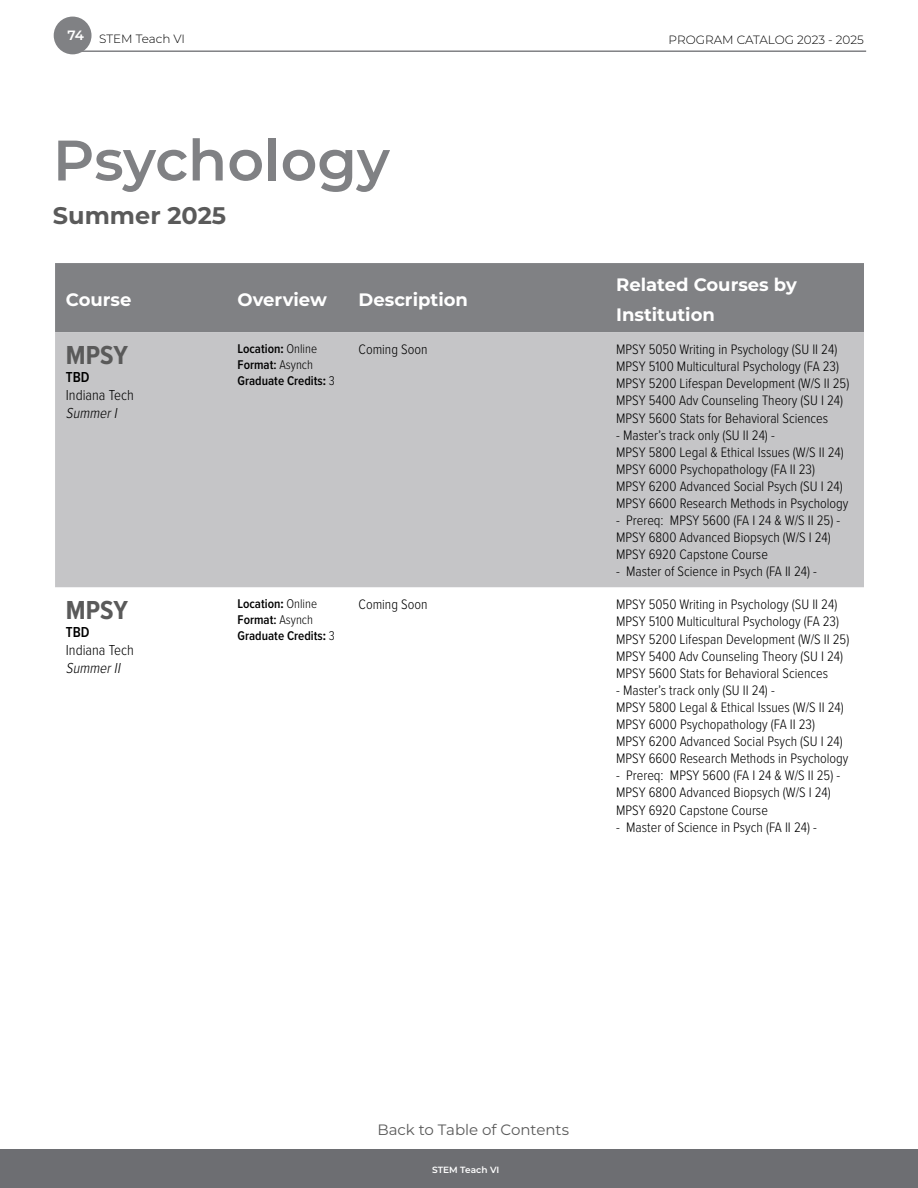
<style>
.page{position:relative;width:918px;height:1188px;background:#fff}
.page>*{position:absolute;margin:0;border:0;box-sizing:border-box;transform-origin:0 0}
.t1{font:600 57px "Montserrat";color:#808184}
.t2{font:700 27px "Proxima Nova Cond";color:#5a5a5a}
.t3{font:700 24px "Montserrat";color:#5a5a5a}
.t4{font:700 18px/30px "Montserrat";color:#fff}
.t5{font:300 15px "Proxima Nova Cond";color:#000}
.t6{font:15px "Montserrat";color:#5a5a5a}
.t7{font:italic 300 15px "Proxima Nova Cond";color:#000}
.t8{font:600 15px "Proxima Nova Cond";color:#000}
.t9{font:300 14.25px/17.1px "Proxima Nova Cond";color:#000}
.t10{font:600 13.5px "Montserrat Alternates";color:#fff}
.t11{font:600 13.2px/15.8px "Proxima Nova Cond";color:#000}
.t12{font:300 12px "Montserrat";color:#000}
.t13{font:600 9px "Montserrat";letter-spacing:-.005em;color:#fff}
.s1{font-weight:700}
.s2{font-weight:300}
</style>
<div class="page">
<div style="left:54px;top:17px;width:38px;height:37px;background:#808184;border-radius:50%"></div>
<hr style="left:64px;top:50px;width:802px;height:2px;background:#808184">
<div style="left:0;top:1149px;width:918px;height:39px;background:#6d6e72"></div>
<div style="left:55px;top:263px;width:809px;height:69px;background:#808184"></div>
<div style="left:55px;top:332px;width:809px;height:255px;background:#c5c5c7"></div>
<p class="t10" style="left:68px;top:26px;width:18px">74</p>
<p class="t12" style="left:99px;top:30px;width:87px">STEM Teach VI</p>
<p class="t12" style="left:669px;top:31px;width:197px">PROGRAM CATALOG 2023 - 2025</p>
<h1 class="t1" style="left:53px;top:120px;width:338px">Psychology</h1>
<h3 class="t3" style="left:53px;top:198px;width:175px">Summer 2025</h3>
<p class="t4" style="left:66px;top:284px;width:67px">Course</p>
<p class="t4" style="left:238px;top:284px;width:91px">Overview</p>
<p class="t4" style="left:359px;top:284px;width:111px">Description</p>
<p class="t4" style="left:616px;top:269px;width:182px">Related Courses by<br>Institution</p>
<h2 class="t2" style="left:66px;top:335px;width:64px">MPSY</h2>
<p class="t8" style="left:66px;top:366px;width:25px">TBD</p>
<p class="t5" style="left:66px;top:384px;width:69px">Indiana Tech</p>
<p class="t7" style="left:66px;top:402px;width:56px">SummerI</p>
<h2 class="t2" style="left:66px;top:591px;width:64px">MPSY</h2>
<p class="t8" style="left:66px;top:621px;width:25px">TBD</p>
<p class="t5" style="left:66px;top:639px;width:69px">Indiana Tech</p>
<p class="t7" style="left:66px;top:657px;width:59px">SummerII</p>
<p class="t11" style="left:238px;top:341px;width:99px">Location<span class="s1">:</span> <span class="s2">Online<br></span>Format: <span class="s2">Asynch<br></span>Graduate Credits<span class="s1">:</span> <span class="s2">3</span></p>
<p class="t9" style="left:359px;top:340px;width:70px">Coming Soon</p>
<p class="t9" style="left:616px;top:340px;width:235px">MPSY 5050 Writing in Psychology (SU II 24)<br>MPSY 5100 Multicultural Psychology (FA 23)<br>MPSY 5200 Lifespan Development (W/S II 25)<br>MPSY 5400 Adv Counseling Theory (SU I 24)<br>MPSY 5600 Stats for Behavioral Sciences</p>
<p class="t9" style="left:616px;top:426px;width:234px">- Master’s track only (SU II 24) -<br>MPSY 5800 Legal &amp; Ethical Issues (W/S II 24)<br>MPSY 6000 Psychopathology (FA II 23)<br>MPSY 6200 Advanced Social Psych (SU I 24)<br>MPSY 6600 Research Methods in Psychology</p>
<p class="t9" style="left:616px;top:511px;width:226px">- Prereq: MPSY 5600 (FA I 24 &amp; W/S II 25) -<br>MPSY 6800 Advanced Biopsych (W/S I 24)<br>MPSY 6920 Capstone Course</p>
<p class="t9" style="left:616px;top:562px;width:202px">- Master of Science in Psych (FA II 24) -</p>
<p class="t11" style="left:238px;top:596px;width:99px">Location<span class="s1">:</span> <span class="s2">Online<br></span>Format: <span class="s2">Asynch<br></span>Graduate Credits<span class="s1">:</span> <span class="s2">3</span></p>
<p class="t9" style="left:359px;top:595px;width:70px">Coming Soon</p>
<p class="t9" style="left:616px;top:595px;width:235px">MPSY 5050 Writing in Psychology (SU II 24)<br>MPSY 5100 Multicultural Psychology (FA 23)<br>MPSY 5200 Lifespan Development (W/S II 25)<br>MPSY 5400 Adv Counseling Theory (SU I 24)<br>MPSY 5600 Stats for Behavioral Sciences</p>
<p class="t9" style="left:616px;top:681px;width:234px">- Master’s track only (SU II 24) -<br>MPSY 5800 Legal &amp; Ethical Issues (W/S II 24)<br>MPSY 6000 Psychopathology (FA II 23)<br>MPSY 6200 Advanced Social Psych (SU I 24)<br>MPSY 6600 Research Methods in Psychology</p>
<p class="t9" style="left:616px;top:766px;width:226px">- Prereq: MPSY 5600 (FA I 24 &amp; W/S II 25) -<br>MPSY 6800 Advanced Biopsych (W/S I 24)<br>MPSY 6920 Capstone Course</p>
<p class="t9" style="left:616px;top:818px;width:202px">- Master of Science in Psych (FA II 24) -</p>
<p class="t6" style="left:377px;top:1119px;width:193px">Back to Table of Contents</p>
<p class="t13" style="left:432px;top:1164px;width:69px">STEM Teach VI</p>
</div>
